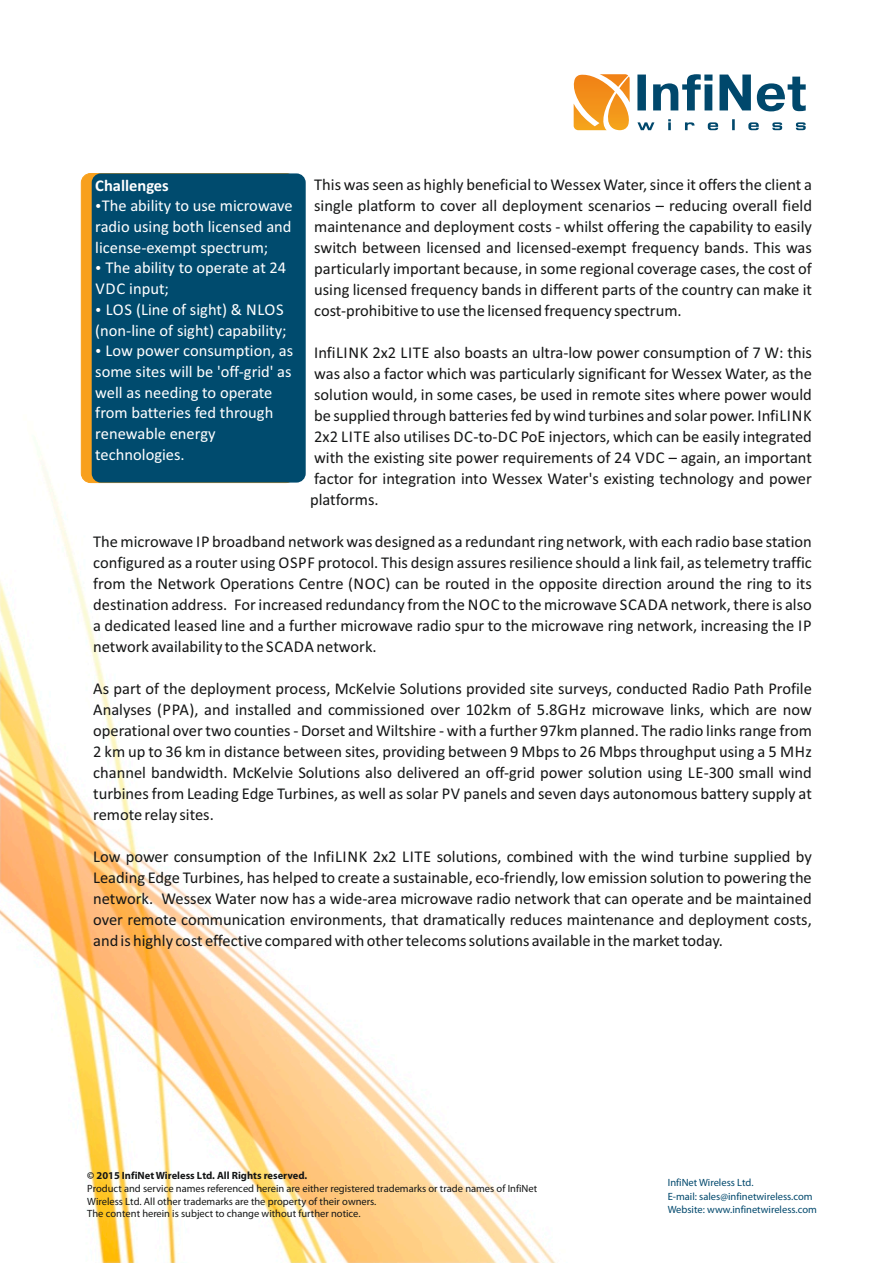
<style>
.page{position:relative;width:893px;height:1263px;background:#fff}
.page>*{position:absolute;margin:0;border:0;box-sizing:border-box;transform-origin:0 0}
.t1{font:16.5px/21px "Calibri";color:#151616;text-align:justify}
.t2{font:16.5px/20.7px "Calibri";color:#fff}
.t3{font:700 16.5px "Calibri";color:#fff}
.t4{font:10.5px/12.6px "Myriad Pro";color:#151616}
.t5{font:10.5px/13.6px "Myriad Pro";color:#00486c}
.t6{font:700 10.5px "Myriad Pro";color:#151616}
</style>
<div class="page">
<img style="left:0;top:111px;width:804px;height:1152px">
<svg style="left:571px;top:74px;width:60px;height:56px"></svg>
<svg style="left:637px;top:74px;width:169px;height:37px"></svg>
<svg style="left:637px;top:119px;width:169px;height:11px"></svg>
<div style="left:81px;top:173px;width:215px;height:310px;background:#f8a01d;border:1px solid #f8a01d;border-radius:9px"></div>
<div style="left:92px;top:173px;width:214px;height:310px;background:#004b6e;border-radius:9px"></div>
<p class="t1" style="left:314px;top:175px;width:499px">This was seen as highly beneficial to Wessex Water, since it offers the client a single platform to cover all deployment scenarios – reducing overall field maintenance and deployment costs ‐ whilst offering the capability to easily switch between licensed and licensed‐exempt frequency bands. This was particularly important because, in some regional coverage cases, the cost of using licensed frequency bands in different parts of the country can make it cost‐prohibitive to use the licensed frequency spectrum.</p>
<p class="t1" style="left:310px;top:343px;width:503px">InfiLINK 2x2 LITE also boasts an ultra‐low power consumption of 7 W: this was also a factor which was particularly significant for Wessex Water, as the solution would, in some cases, be used in remote sites where power would be supplied through batteries fed by wind turbines and solar power. InfiLINK 2x2 LITE also utilises DC‐to‐DC PoE injectors, which can be easily integrated with the existing site power requirements of 24 VDC – again, an important factor for integration into Wessex Water's existing technology and power platforms.</p>
<p class="t1" style="left:93px;top:532px;width:720px">The microwave IP broadband network was designed as a redundant ring network, with each radio base station configured as a router using OSPF protocol. This design assures resilience should a link fail, as telemetry traffic from the Network Operations Centre (NOC) can be routed in the opposite direction around the ring to its destination address. For increased redundancy from the NOC to the microwave SCADA network, there is also a dedicated leased line and a further microwave radio spur to the microwave ring network, increasing the IP network availability to the SCADA network.</p>
<p class="t1" style="left:93px;top:679px;width:720px">As part of the deployment process, McKelvie Solutions provided site surveys, conducted Radio Path Profile Analyses (PPA), and installed and commissioned over 102km of 5.8GHz microwave links, which are now operational over two counties ‐ Dorset and Wiltshire ‐ with a further 97km planned. The radio links range from 2 km up to 36 km in distance between sites, providing between 9 Mbps to 26 Mbps throughput using a 5 MHz channel bandwidth. McKelvie Solutions also delivered an off‐grid power solution using LE‐300 small wind turbines from Leading Edge Turbines, as well as solar PV panels and seven days autonomous battery supply at remote relay sites.</p>
<p class="t1" style="left:93px;top:847px;width:720px">Low power consumption of the InfiLINK 2x2 LITE solutions, combined with the wind turbine supplied by Leading Edge Turbines, has helped to create a sustainable, eco‐friendly, low emission solution to powering the network. Wessex Water now has a wide‐area microwave radio network that can operate and be maintained over remote communication environments, that dramatically reduces maintenance and deployment costs, and is highly cost effective compared with other telecoms solutions available in the market today.</p>
<p class="t3" style="left:95px;top:178px;width:75px">Challenges</p>
<p class="t2" style="left:95px;top:197px;width:199px;text-align:justify">•The ability to use microwave radio using both licensed and license‐exempt spectrum;</p>
<p class="t2" style="left:95px;top:259px;width:193px">• The ability to operate at 24<br>VDC input;</p>
<p class="t2" style="left:95px;top:300px;width:193px">• LOS (Line of sight) &amp; NLOS (non‐line of sight) capability;</p>
<p class="t2" style="left:95px;top:342px;width:199px">• Low power consumption, as some sites will be 'off‐grid' as well as needing to operate from batteries fed through renewable energy technologies.</p>
<p class="t6" style="left:87px;top:1171px;width:221px">© 2015 InfiNet Wireless Ltd. All Rights reserved.</p>
<p class="t4" style="left:87px;top:1183px;width:451px">Product and service names referenced herein are either registered trademarks or trade names of InfiNet<br>Wireless Ltd. All other trademarks are the property of their owners.<br>The content herein is subject to change without further notice.</p>
<p class="t5" style="left:668px;top:1176px;width:151px">InfiNet Wireless Ltd.<br>E-mail: sales@infinetwireless.com<br>Website: www.infinetwireless.com</p>
</div>
